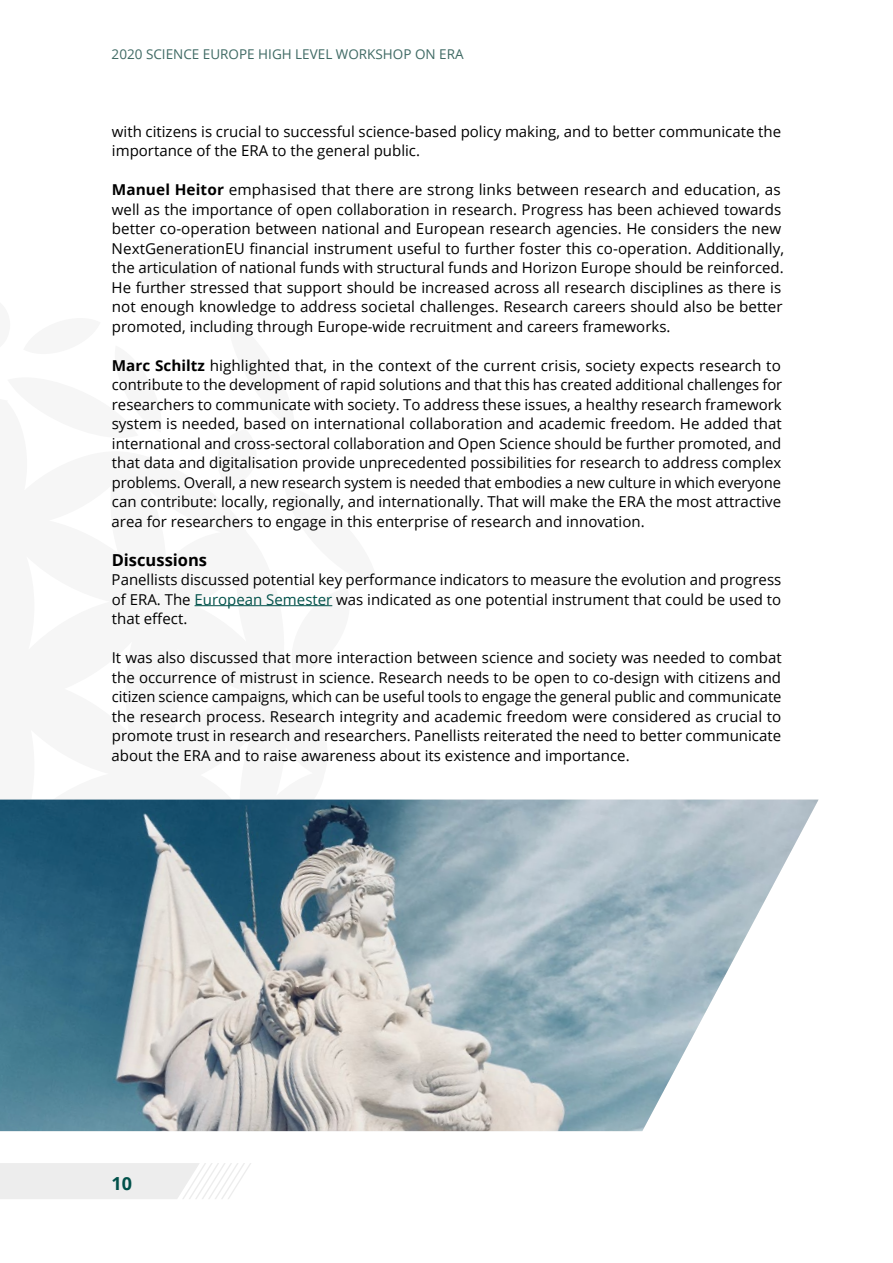
<style>
.page{position:relative;width:893px;height:1263px;background:#fff}
.page>*{position:absolute;margin:0;border:0;box-sizing:border-box;transform-origin:0 0}
.t1{font:700 18px "Open Sans";color:#01514a}
.Heading_3{font:700 16.5px "Open Sans";color:#000}
.Body{font:15px/19.5px "Open Sans";color:#000;text-align:justify}
.t2{font:13.5px "Open Sans";color:#3f6a64}
.s1{font-weight:700}
.s2{color:#01514a}
</style>
<div class="page">
<svg style="left:0;top:1163px;width:251px;height:36px"></svg>
<img style="left:0;top:800px;width:819px;height:331px">
<hr style="left:195px;top:605px;width:137px;height:1px;background:#01514a">
<p class="t2" style="left:112px;top:44px;width:354px">2020 SCIENCE EUROPE HIGH LEVEL WORKSHOP ON ERA</p>
<p class="Body" style="left:112px;top:121px;width:671px">with citizens is crucial to successful science-based policy making, and to better communicate the importance of the ERA to the general public.</p>
<p class="Body" style="left:112px;top:179px;width:674px;text-align:left"><span class="s1">Manuel Heitor</span> emphasised that there are strong links between research and education, as well as the importance of open collaboration in research. Progress has been achieved towards better co-operation between national and European research agencies. He considers the new NextGenerationEU financial instrument useful to further foster this co-operation. Additionally, the articulation of national funds with structural funds and Horizon Europe should be reinforced.<br>He further stressed that support should be increased across all research disciplines as there is not enough knowledge to address societal challenges. Research careers should also be better promoted, including through Europe-wide recruitment and careers frameworks.</p>
<p class="Body" style="left:112px;top:355px;width:672px"><span class="s1">Marc Schiltz</span> highlighted that, in the context of the current crisis, society expects research to contribute to the development of rapid solutions and that this has created additional challenges for researchers to communicate with society. To address these issues, a healthy research framework system is needed, based on international collaboration and academic freedom. He added that international and cross-sectoral collaboration and Open Science should be further promoted, and that data and digitalisation provide unprecedented possibilities for research to address complex problems. Overall, a new research system is needed that embodies a new culture in which everyone can contribute: locally, regionally, and internationally. That will make the ERA the most attractive area for researchers to engage in this enterprise of research and innovation.</p>
<p class="Heading_3" style="left:112px;top:548px;width:97px">Discussions</p>
<p class="Body" style="left:112px;top:569px;width:671px">Panellists discussed potential key performance indicators to measure the evolution and progress of ERA. The <span class="s2">European Semester</span> was indicated as one potential instrument that could be used to that effect.</p>
<p class="Body" style="left:112px;top:647px;width:672px">It was also discussed that more interaction between science and society was needed to combat the occurrence of mistrust in science. Research needs to be open to co-design with citizens and citizen science campaigns, which can be useful tools to engage the general public and communicate the research process. Research integrity and academic freedom were considered as crucial to promote trust in research and researchers. Panellists reiterated the need to better communicate about the ERA and to raise awareness about its existence and importance.</p>
<p class="t1" style="left:112px;top:1170px;width:22px">10</p>
</div>
